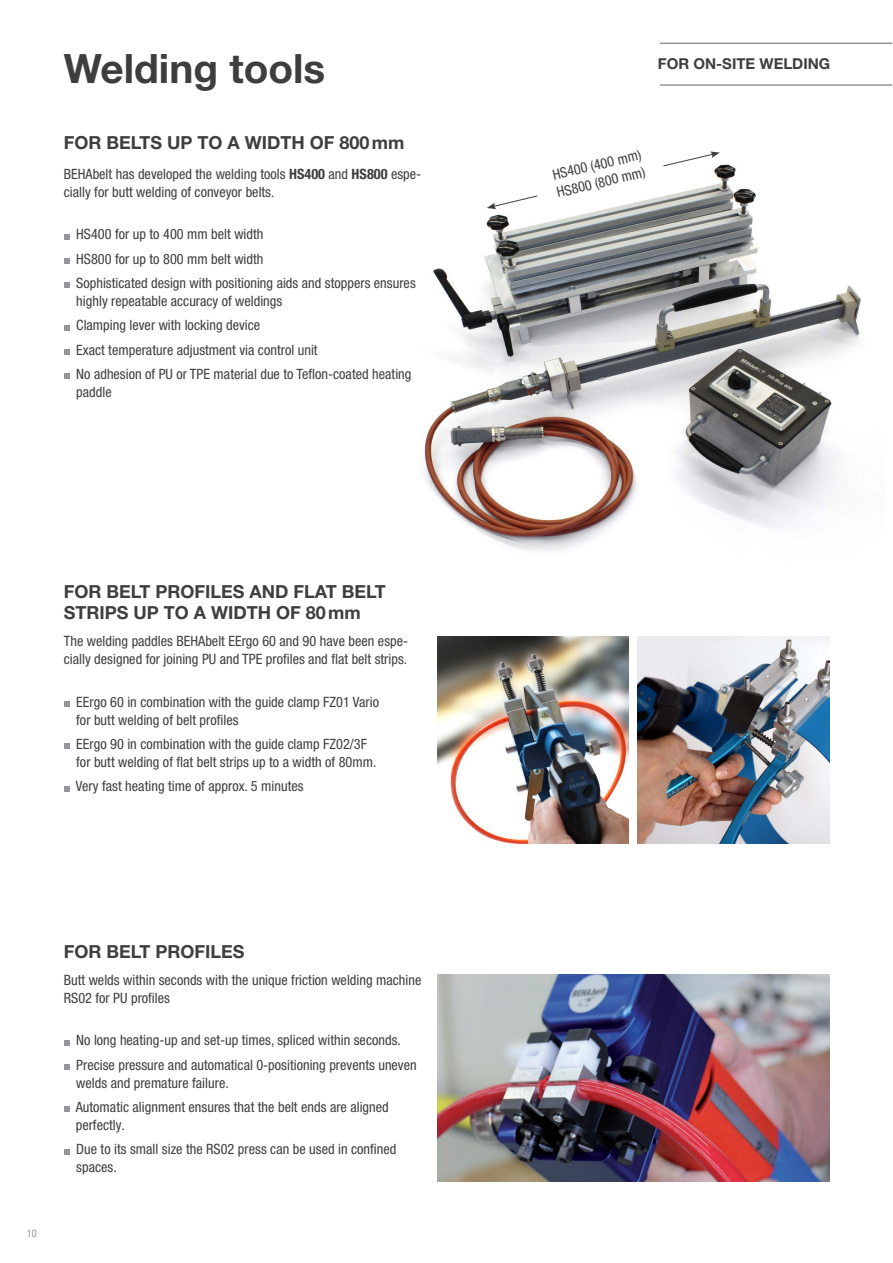
<style>
.page{position:relative;width:893px;height:1263px;background:#fff}
.page>*{position:absolute;margin:0;border:0;box-sizing:border-box;transform-origin:0 0}
.t1{font:700 40.5px "Helvetica Neue LT Pro";color:#3e3e3f}
.t2{font:700 18px/21px "Helvetica Neue LT Pro";color:#3e3e3f}
.t3{font:700 15px "Helvetica Neue LT Pro";color:#3e3e3f}
.t4{font:condensed 14.25px/24.5px "Helvetica Neue LT Pro";color:#3e3e3f}
.t5{font:condensed 10.5px "Helvetica Neue LT Pro";color:#939598}
.s1{font-weight:700}
</style>
<div class="page">
<img style="left:423px;top:164px;width:438px;height:387px">
<svg style="left:64px;top:234px;width:5px;height:5px"></svg>
<svg style="left:64px;top:258px;width:5px;height:6px"></svg>
<svg style="left:64px;top:283px;width:5px;height:5px"></svg>
<svg style="left:64px;top:325px;width:5px;height:5px"></svg>
<svg style="left:64px;top:349px;width:5px;height:6px"></svg>
<svg style="left:64px;top:374px;width:5px;height:5px"></svg>
<svg style="left:64px;top:701px;width:5px;height:5px"></svg>
<svg style="left:64px;top:743px;width:5px;height:6px"></svg>
<svg style="left:64px;top:786px;width:5px;height:5px"></svg>
<svg style="left:64px;top:1040px;width:5px;height:5px"></svg>
<svg style="left:64px;top:1064px;width:5px;height:6px"></svg>
<svg style="left:64px;top:1106px;width:5px;height:6px"></svg>
<svg style="left:64px;top:1149px;width:5px;height:5px"></svg>
<svg style="left:487px;top:195px;width:51px;height:14px"></svg>
<svg style="left:663px;top:151px;width:57px;height:15px"></svg>
<img style="left:638px;top:636px;width:191px;height:207px">
<img style="left:438px;top:636px;width:191px;height:207px">
<img style="left:438px;top:975px;width:391px;height:207px">
<hr style="left:660px;top:43px;width:232px;height:1px;background:#939598">
<hr style="left:660px;top:84px;width:232px;height:2px;background:#939598">
<h1 class="t1" style="left:64px;top:44px;width:263px">Welding tools</h1>
<p class="t2" style="left:64px;top:132px;width:342px">FOR BELTS UP TO A WIDTH OF 800mm</p>
<p class="t4" style="left:64px;top:165px;width:359px;line-height:18px">BEHAbelt has developed the welding tools <span class="s1">HS400</span> and <span class="s1">HS800</span> espe&shy;cially for butt welding of conveyor belts.</p>
<p class="t4" style="left:76px;top:222px;width:341px">HS400 for up to 400 mm belt width<br>HS800 for up to 800 mm belt width<br>Sophisticated design with positioning aids and stoppers ensures</p>
<p class="t4" style="left:76px;top:289px;width:337px">highly repeatable accuracy of weldings<br>Clamping lever with locking device<br>Exact temperature adjustment via control unit<br>No adhesion of PU or TPE material due to Teflon-coated heating</p>
<p class="t4" style="left:76px;top:380px;width:37px">paddle</p>
<p class="t2" style="left:64px;top:581px;width:324px">FOR BELT PROFILES AND FLAT BELT<br>STRIPS UP TO A WIDTH OF 80mm</p>
<p class="t4" style="left:64px;top:632px;width:346px;line-height:18px">The welding paddles BEHAbelt EErgo 60 and 90 have been espe&shy;cially designed for joining PU and TPE profiles and flat belt strips.</p>
<p class="t4" style="left:76px;top:692px;width:304px;line-height:18px">EErgo 60 in combination with the guide clamp FZ01 Vario for butt welding of belt profiles</p>
<p class="t4" style="left:76px;top:735px;width:302px;line-height:18px">EErgo 90 in combination with the guide clamp FZ02/3F for butt welding of flat belt strips up to a width of 80mm.</p>
<p class="t4" style="left:76px;top:774px;width:229px">Very fast heating time of approx. 5 minutes</p>
<p class="t5" style="left:27px;top:1227px;width:12px">10</p>
<p class="t2" style="left:64px;top:940px;width:182px">FOR BELT PROFILES</p>
<p class="t4" style="left:64px;top:971px;width:359px;line-height:18px">Butt welds within seconds with the unique friction welding machine<br>RS02 for PU profiles</p>
<p class="t4" style="left:76px;top:1028px;width:342px">No long heating-up and set-up times, spliced within seconds.<br>Precise pressure and automatical 0-positioning prevents uneven</p>
<p class="t4" style="left:76px;top:1070px;width:315px">welds and premature failure.<br>Automatic alignment ensures that the belt ends are aligned</p>
<p class="t4" style="left:76px;top:1113px;width:322px">perfectly.<br>Due to its small size the RS02 press can be used in confined</p>
<p class="t4" style="left:76px;top:1155px;width:42px">spaces.</p>
<p class="t3" style="left:658px;top:55px;width:174px">FOR ON-SITE WELDING</p>
<p class="t4" style="left:551px;top:166px;width:92px;line-height:18px;rotate:-13deg">HS400 (400 mm)<br>HS800 (800 mm)</p>
</div>
